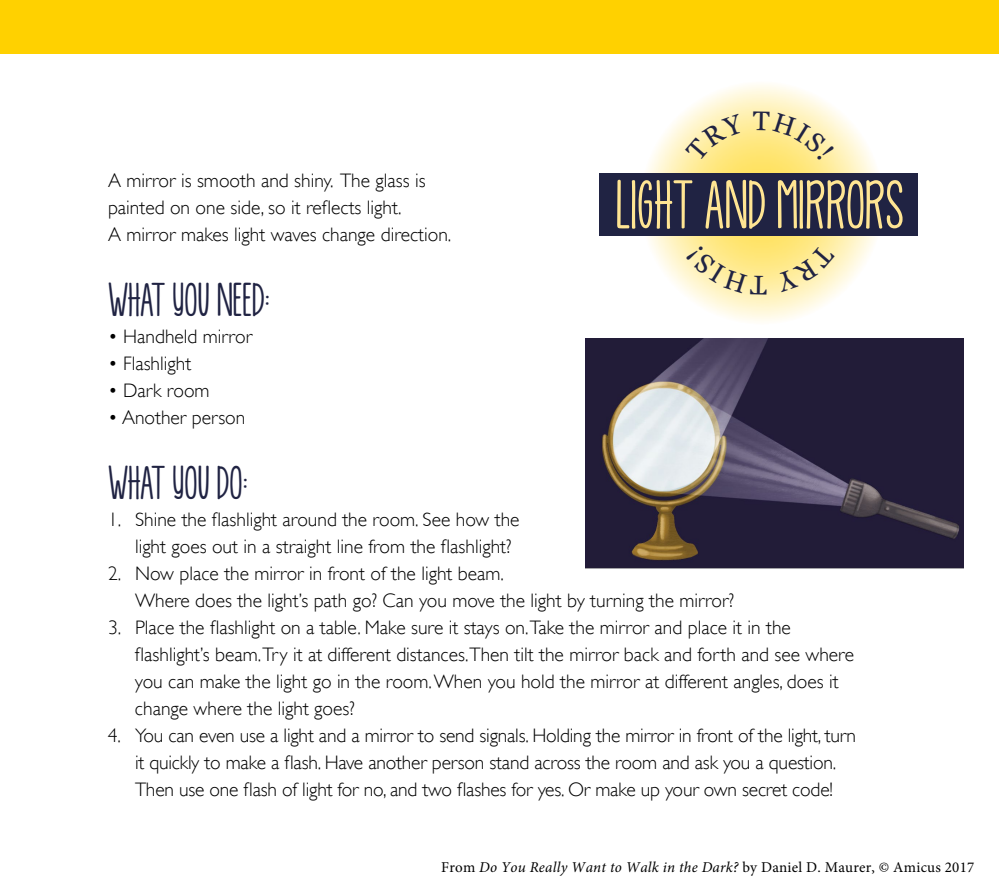
<style>
.page{position:relative;width:999px;height:891px;background:#fff}
.page>*{position:absolute;margin:0;border:0;box-sizing:border-box;transform-origin:0 0}
.t1{font:65.25px "KG How Many Times";color:#ffe593}
.t2{font:45px "KG How Many Times";color:#202343}
.t3{font:300 19.5px/27px "Gill Sans";color:#000}
.t4{font:15px "Minion Pro";letter-spacing:.015em;color:#000}
.s1{font-style:italic}
</style>
<div class="page">
<svg style="left:640px;top:81px;width:244px;height:244px"></svg>
<div style="left:599px;top:173px;width:319px;height:63px;background:#202343"></div>
<div style="left:0;top:0;width:999px;height:53px;background:#ffd100"></div>
<img style="left:585px;top:339px;width:378px;height:230px">
<svg style="left:776px;top:244px;width:59px;height:48px"></svg>
<svg style="left:686px;top:245px;width:81px;height:50px"></svg>
<svg style="left:685px;top:114px;width:59px;height:48px"></svg>
<svg style="left:753px;top:111px;width:81px;height:50px"></svg>
<p class="t3" style="left:108px;top:167px;width:345px">A mirror is smooth and shiny. The glass is painted on one side, so it reflects light.<br>A mirror makes light waves change direction.</p>
<h2 class="t2" style="left:108px;top:276px;width:164px">WHAT YOU NEED:</h2>
<p class="t3" style="left:108px;top:323px;width:146px">• Handheld mirror</p>
<p class="t3" style="left:108px;top:350px;width:85px">• Flashlight</p>
<p class="t3" style="left:108px;top:377px;width:103px">• Dark room</p>
<p class="t3" style="left:108px;top:404px;width:139px">• Another person</p>
<h2 class="t2" style="left:108px;top:459px;width:142px">WHAT YOU DO:</h2>
<p class="t3" style="left:135px;top:506px;width:386px;text-indent:-27px">1. Shine the flashlight around the room. See how the light goes out in a straight line from the flashlight?</p>
<p class="t3" style="left:135px;top:560px;width:601px;text-indent:-27px">2. Now place the mirror in front of the light beam.<br>Where does the light’s path go? Can you move the light by turning the mirror?</p>
<p class="t3" style="left:135px;top:614px;width:721px;text-indent:-27px">3. Place the flashlight on a table. Make sure it stays on.Take the mirror and place it in the flashlight’s beam.Try it at different distances.Then tilt the mirror back and forth and see where you can make the light go in the room. When you hold the mirror at different angles, does it change where the light goes?</p>
<p class="t3" style="left:108px;top:722px;width:750px;text-align:center">4. You can even use a light and a mirror to send signals. Holding the mirror in front of the light, turn it quickly to make a flash. Have another person stand across the room and ask you a question.<br>Then use one flash of light for no, and two flashes for yes. Or make up your own secret code!</p>
<h1 class="t1" style="left:616px;top:170px;width:290px">LIGHT AND MIRRORS</h1>
<p class="t4" style="left:441px;top:857px;width:535px">From <span class="s1">Do You Really Want to Walk in the Dark?</span> by Daniel D. Maurer, © Amicus 2017</p>
</div>
